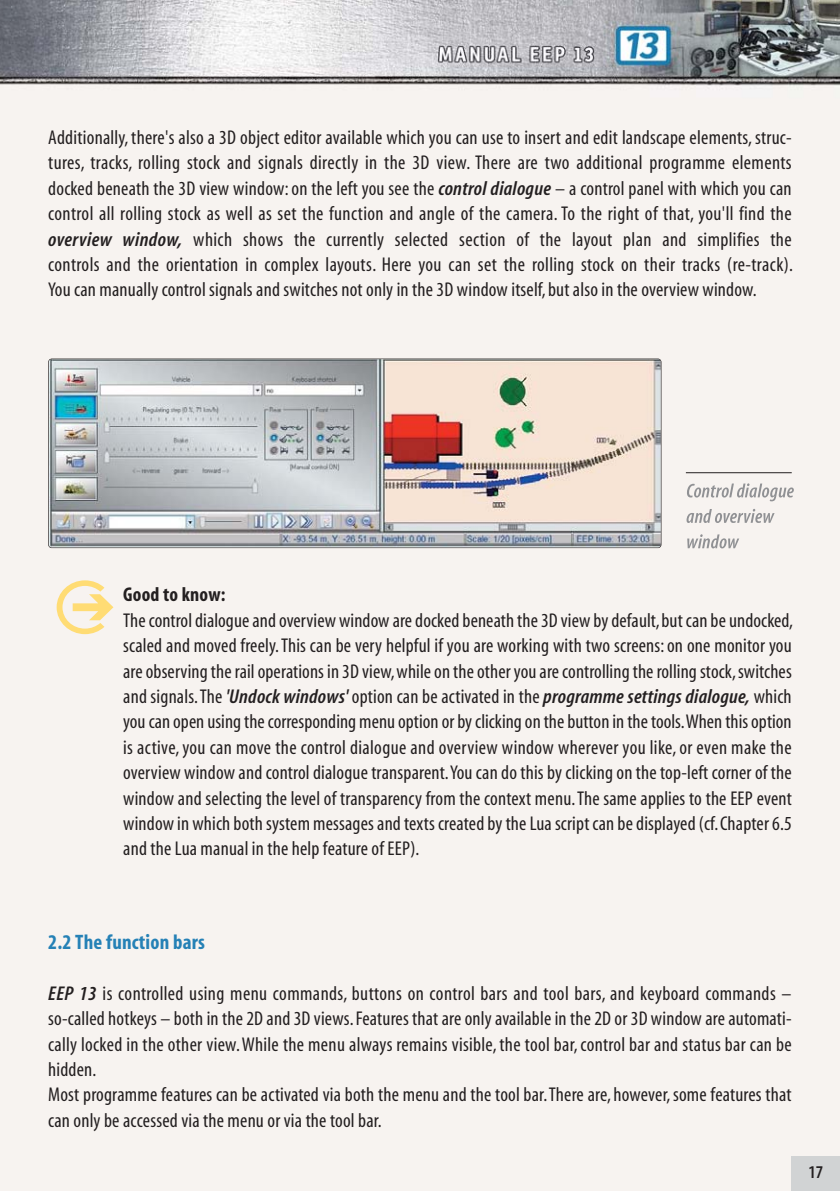
<style>
.page{position:relative;width:840px;height:1191px;background:#fff}
.page>*{position:absolute;margin:0;border:0;box-sizing:border-box;transform-origin:0 0}
.t1{font:21px "Myriad MM.700.BD.300.CN";letter-spacing:.01em;color:#2581b6}
.t2{font:20px/25.4px "Myriad MM 400 300";letter-spacing:.01em;color:#231f20}
.t3{font:18px "Myriad MM.565.SB.300.CN";color:#231f20}
.s1{font-family:"Myriad MM It 565 300"}
.s2{font-family:"Myriad MM.700.BD.300.CN"}
</style>
<div class="page">
<img style="left:0;top:0;width:839px;height:1191px">
<hr style="left:839px;top:1157px;width:1px;height:34px;background:#d5d7d8">
<div style="left:791px;top:1157px;width:48px;height:34px;background:#d1d3d4"></div>
<img style="left:49px;top:359px;width:611px;height:188px;border-radius:3px">
<div style="left:48px;top:358px;width:613px;height:190px;border:1px solid #231f20;border-radius:3px"></div>
<img style="left:686px;top:483px;width:107px;height:18px">
<img style="left:686px;top:509px;width:88px;height:14px">
<img style="left:687px;top:534px;width:51px;height:14px">
<svg style="left:57px;top:580px;width:56px;height:54px"></svg>
<hr style="left:685px;top:472px;width:106px;height:1px;background:#231f20">
<p class="t2" style="left:48px;top:126px;width:746px;text-align:justify">Additionally, there's also a 3D object editor available which you can use to insert and edit landscape elements, struc&shy;tures, tracks, rolling stock and signals directly in the 3D view. There are two additional programme elements docked beneath the 3D view window: on the left you see the <span class="s1">control dialogue</span> – a control panel with which you can control all rolling stock as well as set the function and angle of the camera. To the right of that, you'll find the <span class="s1">overview window,</span> which shows the currently selected section of the layout plan and simplifies the controls and the orientation in complex layouts. Here you can set the rolling stock on their tracks (re-track).<br>You can manually control signals and switches not only in the 3D window itself, but also in the overview window.</p>
<p class="t2" style="left:123px;top:584px;width:671px"><span class="s2">Good to know:<br></span>The control dialogue and overview window are docked beneath the 3D view by default, but can be undocked, scaled and moved freely. This can be very helpful if you are working with two screens: on one monitor you are observing the rail operations in 3D view, while on the other you are controlling the rolling stock, switches and signals. The <span class="s1">'Undock windows'</span> option can be activated in the <span class="s1">programme settings dialogue,</span> which you can open using the corresponding menu option or by clicking on the button in the tools.When this option is active, you can move the control dialogue and overview window wherever you like, or even make the overview window and control dialogue transparent. You can do this by clicking on the top-left corner of the window and selecting the level of transparency from the context menu. The same applies to the EEP event window in which both system messages and texts created by the Lua script can be displayed (cf. Chapter 6.5 and the Lua manual in the help feature of EEP).</p>
<p class="t1" style="left:48px;top:934px;width:158px">2.2 The function bars</p>
<p class="t2" style="left:48px;top:982px;width:744px"><span class="s1">EEP 13</span> is controlled using menu commands, buttons on control bars and tool bars, and keyboard commands – so-called hotkeys – both in the 2D and 3D views. Features that are only available in the 2D or 3D window are automati&shy;cally locked in the other view. While the menu always remains visible, the tool bar, control bar and status bar can be hidden.<br>Most programme features can be activated via both the menu and the tool bar. There are, however, some features that can only be accessed via the menu or via the tool bar.</p>
<p class="t3" style="left:808px;top:1166px;width:16px">17</p>
</div>
